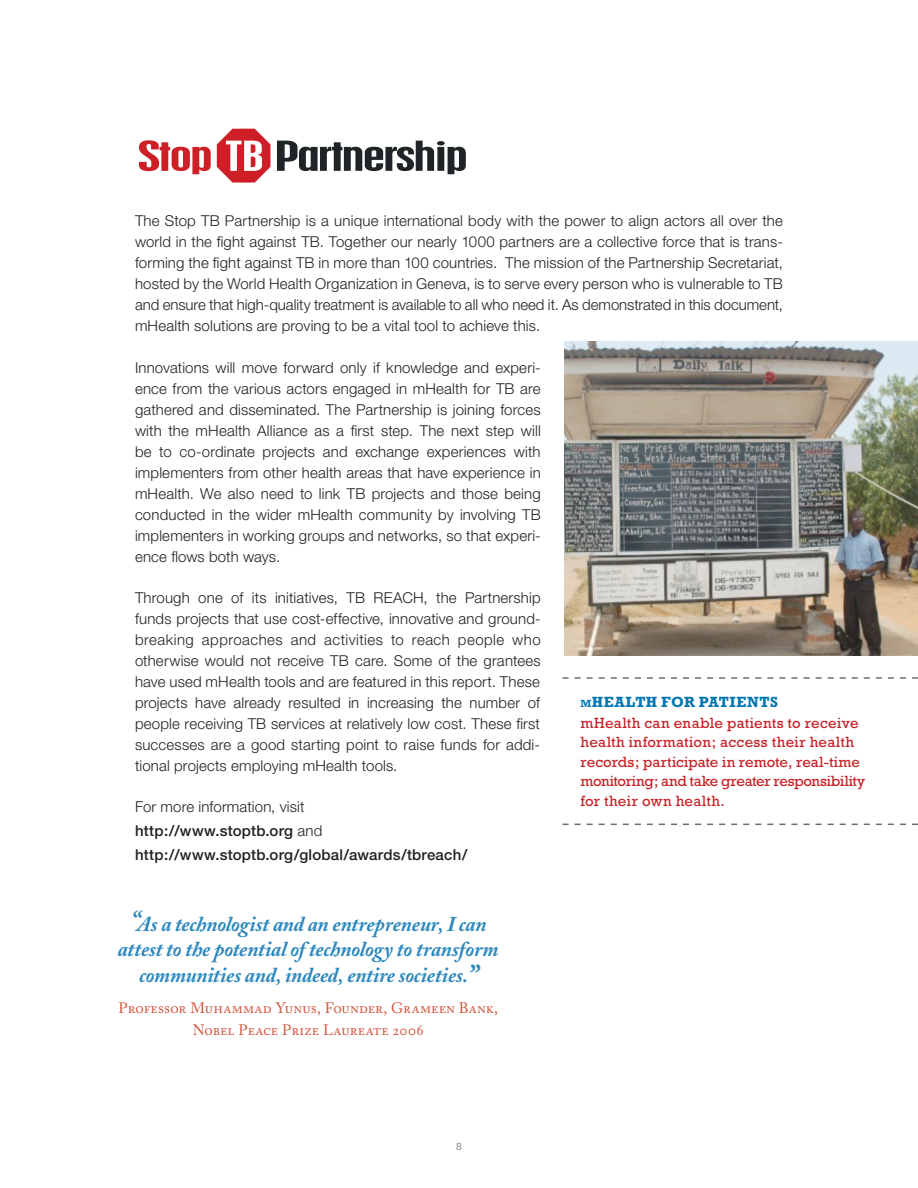
<style>
.page{position:relative;width:918px;height:1188px;background:#fff}
.page>*{position:absolute;margin:0;border:0;box-sizing:border-box;transform-origin:0 0}
.Body_copy{font:italic 700 21px/25.5px "Adobe Caslon";letter-spacing:-.01em;color:#2c88be;text-align:center}
.Body_copy-2{font:300 15px/21px "Helvetica Neue";letter-spacing:.01em;color:#231f20;text-align:justify}
.t1{font:15px/19.5px "Rockwell";letter-spacing:.01em;color:#c82026}
.Body_copy-3{font:15px/21.6px "Adobe Caslon Regular SC";letter-spacing:.005em;color:#d1543f;text-align:center}
.Body_copy-4{font:500 15px "Helvetica Neue";letter-spacing:.01em;color:#231f20}
.t2{font:700 15px "Rockwell";letter-spacing:.03em;color:#0076b2}
.t3{font:10.5px "Rockwell";color:#939598}
.s1{font-weight:300}
.s2{font-size:10.5px}
.s3{font-weight:600;font-size:30px}
.s4{font-size:31.5px}
</style>
<div class="page">
<img style="left:564px;top:341px;width:354px;height:314px">
<svg style="left:562px;top:677px;width:356px;height:2px"></svg>
<svg style="left:562px;top:824px;width:356px;height:1px"></svg>
<svg style="left:277px;top:141px;width:189px;height:33px"></svg>
<svg style="left:139px;top:140px;width:72px;height:34px"></svg>
<svg style="left:217px;top:129px;width:54px;height:54px"></svg>
<p class="Body_copy-2" style="left:135px;top:210px;width:650px">The Stop TB Partnership is a unique international body with the power to align actors all over the world in the fight against TB. Together our nearly 1000 partners are a collective force that is trans&shy;forming the fight against TB in more than 100 countries. The mission of the Partnership Secretariat, hosted by the World Health Organization in Geneva, is to serve every person who is vulnerable to TB and ensure that high-quality treatment is available to all who need it. As demonstrated in this document, mHealth solutions are proving to be a vital tool to achieve this.</p>
<p class="Body_copy-2" style="left:135px;top:356px;width:407px">Innovations will move forward only if knowledge and experi&shy;ence from the various actors engaged in mHealth for TB are gathered and disseminated. The Partnership is joining forces with the mHealth Alliance as a first step. The next step will be to co-ordinate projects and exchange experiences with implementers from other health areas that have experience in mHealth. We also need to link TB projects and those being conducted in the wider mHealth community by involving TB implementers in working groups and networks, so that experi&shy;ence flows both ways.</p>
<p class="Body_copy-2" style="left:135px;top:587px;width:407px">Through one of its initiatives, TB REACH, the Partnership funds projects that use cost-effective, innovative and ground&shy;breaking approaches and activities to reach people who otherwise would not receive TB care. Some of the grantees have used mHealth tools and are featured in this report. These projects have already resulted in increasing the number of people receiving TB services at relatively low cost. These first successes are a good starting point to raise funds for addi&shy;tional projects employing mHealth tools.</p>
<p class="Body_copy-2" style="left:135px;top:796px;width:171px">For more information, visit</p>
<p class="Body_copy-4" style="left:135px;top:822px;width:189px">http://www.stoptb.org <span class="s1">and</span></p>
<p class="Body_copy-4" style="left:135px;top:846px;width:334px">http://www.stoptb.org/global/awards/tbreach/</p>
<p class="t2" style="left:580px;top:693px;width:199px"><span class="s2">m</span>HEALTH FOR PATIENTS</p>
<p class="t1" style="left:580px;top:713px;width:286px">mHealth can enable patients to receive health information; access their health records; participate in remote, real-time monitoring; and take greater responsibility for their own health.</p>
<p class="Body_copy" style="left:118px;top:912px;width:382px"><span class="s3">“</span>As a technologist and an entrepreneur, I can attest to the potential of technology to transform communities and, indeed, entire societies.<span class="s4">”</span></p>
<p class="Body_copy-3" style="left:119px;top:998px;width:381px">Professor Muhammad Yunus, Founder, Grameen Bank,<br>Nobel Peace Prize Laureate 2006</p>
<p class="t3" style="left:456px;top:1140px;width:7px">8</p>
</div>
